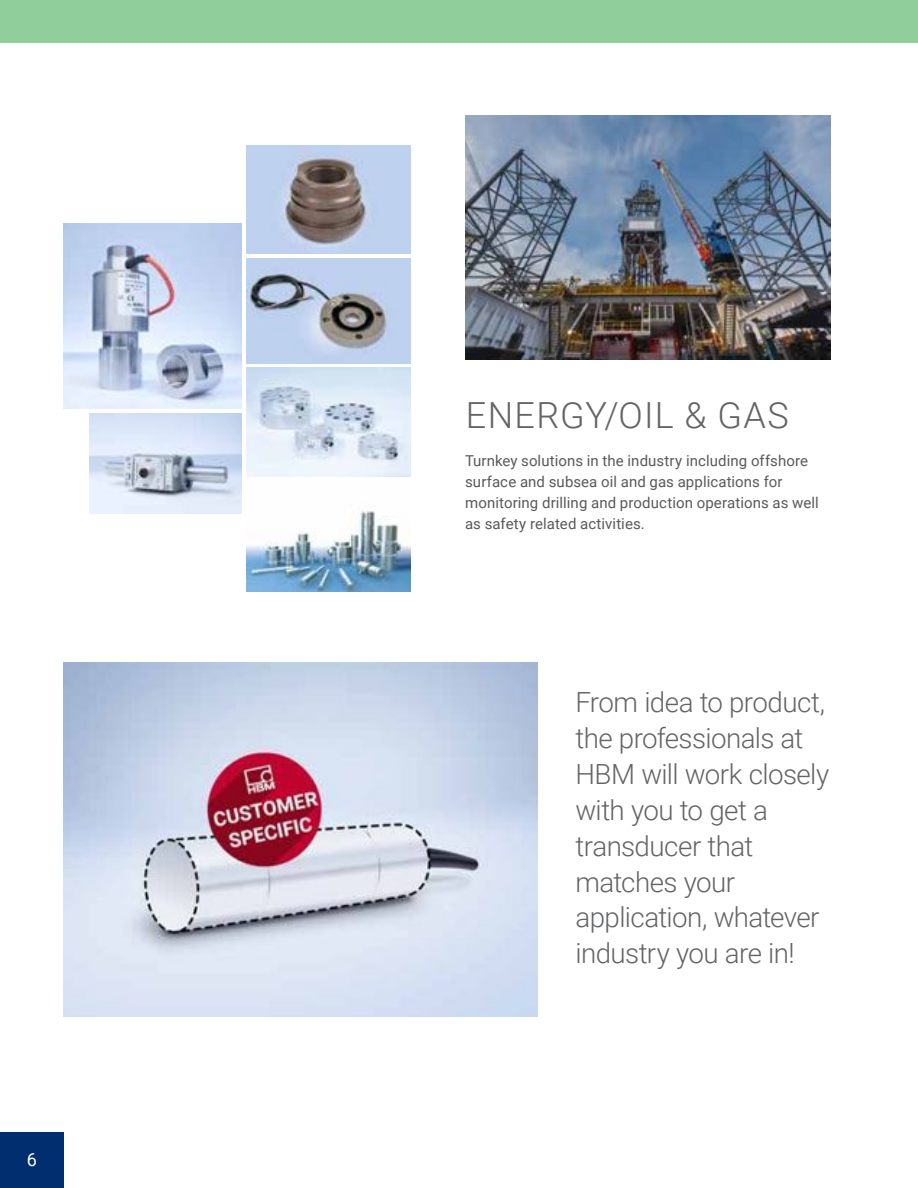
<style>
.page{position:relative;width:918px;height:1188px;background:#fff}
.page>*{position:absolute;margin:0;border:0;box-sizing:border-box;transform-origin:0 0}
.t1{font:300 36px "Roboto";letter-spacing:.035em;color:#636466}
.t2{font:300 27.75px/36px "Roboto";letter-spacing:-.02em;color:#636466}
.t3{font:18px "Roboto";color:#fff}
.t4{font:15px/21px "Roboto";letter-spacing:.005em;color:#58595b}
</style>
<div class="page">
<div style="left:0;top:0;width:918px;height:43px;background:#90ce9c"></div>
<hr style="left:917px;top:43px;width:1px;height:1145px;background:#cfd9e7">
<img style="left:64px;top:663px;width:474px;height:354px">
<img style="left:465px;top:116px;width:365px;height:244px">
<img style="left:246px;top:506px;width:164px;height:85px">
<img style="left:246px;top:258px;width:164px;height:105px">
<img style="left:64px;top:223px;width:178px;height:186px">
<img style="left:90px;top:413px;width:152px;height:101px">
<img style="left:246px;top:368px;width:164px;height:109px">
<img style="left:246px;top:146px;width:164px;height:108px">
<div style="left:0;top:1133px;width:64px;height:55px;background:#002e6e"></div>
<p class="t3" style="left:27px;top:1150px;width:12px">6</p>
<h1 class="t1" style="left:466px;top:394px;width:325px">ENERGY/OIL &amp; GAS</h1>
<p class="t4" style="left:465px;top:450px;width:355px">Turnkey solutions in the industry including offshore surface and subsea oil and gas applications for monitoring drilling and production operations as well as safety related activities.</p>
<h2 class="t2" style="left:575px;top:684px;width:255px">From idea to product, the professionals at<br>HBM will work closely with you to get a transducer that matches your application, whatever industry you are in!</h2>
</div>
